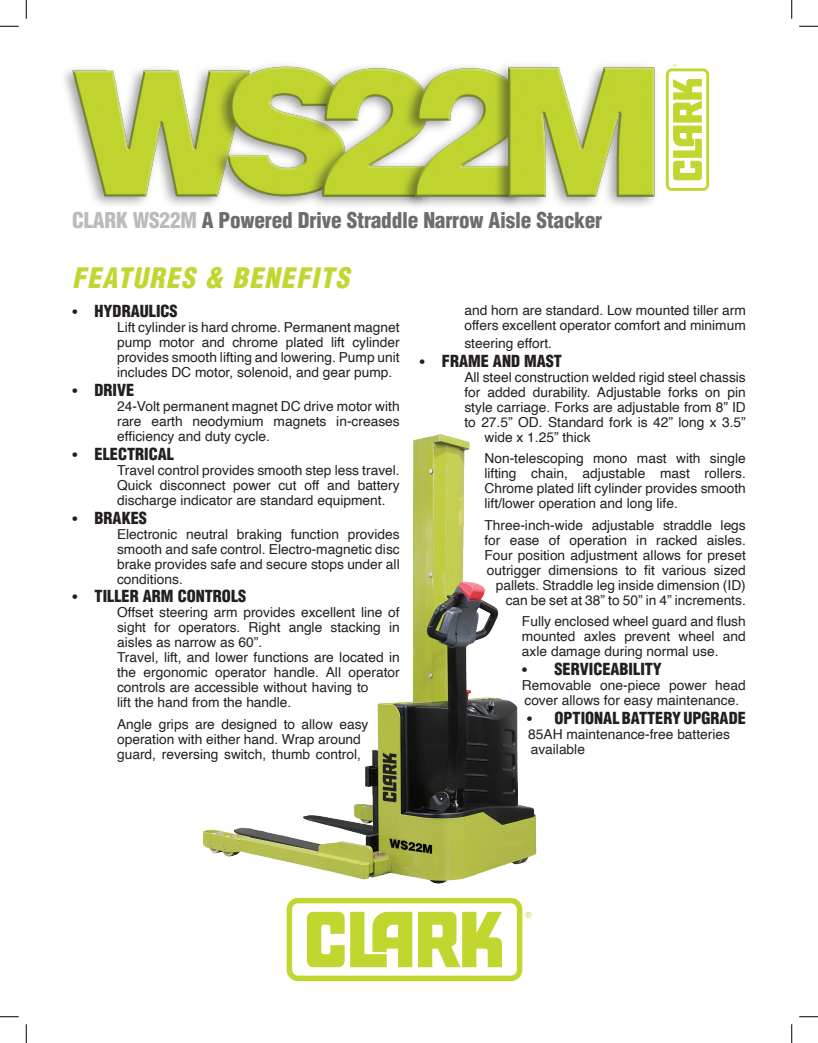
<style>
.page{position:relative;width:818px;height:1043px;background:#fff}
.page>*{position:absolute;margin:0;border:0;box-sizing:border-box;transform-origin:0 0}
.t1{font:italic 900 condensed 27.5px "Helvetica";color:#c1d72f}
.t2{font:900 condensed 21.25px "Helvetica";letter-spacing:-.01em;color:#6c6d70}
.t3{font:900 condensed 16.25px "Helvetica";color:#231f20}
.t4{font:13.75px/15px "Helvetica";color:#231f20;text-align:justify}
.s1{color:#babbbe}
.s2{font-family:"Times";font-weight:400;font-stretch:normal}
</style>
<div class="page">
<svg style="left:286px;top:905px;width:245px;height:76px"></svg>
<img style="left:64px;top:63px;width:646px;height:144px">
<img style="left:203px;top:434px;width:334px;height:471px">
<svg style="left:0;top:25px;width:19px;height:2px"></svg>
<svg style="left:799px;top:25px;width:19px;height:2px"></svg>
<svg style="left:0;top:1016px;width:19px;height:1px"></svg>
<svg style="left:799px;top:1016px;width:19px;height:1px"></svg>
<svg style="left:25px;top:0;width:2px;height:19px"></svg>
<svg style="left:25px;top:1024px;width:2px;height:18px"></svg>
<svg style="left:791px;top:0;width:1px;height:19px"></svg>
<svg style="left:791px;top:1024px;width:1px;height:18px"></svg>
<p class="t2" style="left:72px;top:206px;width:532px"><span class="s1">CLARK WS22M</span> A Powered Drive Straddle Narrow Aisle Stacker</p>
<p class="t1" style="left:72px;top:261px;width:285px">FEATURES &amp; BENEFITS</p>
<p class="t3" style="left:72px;top:301px;width:107px"><span class="s2">•</span> HYDRAULICS</p>
<p class="t4" style="left:117px;top:320px;width:284px">Lift cylinder is hard chrome. Permanent magnet pump motor and chrome plated lift cylinder provides smooth lifting and lowering. Pump unit includes DC motor, solenoid, and gear pump.</p>
<p class="t3" style="left:72px;top:380px;width:64px"><span class="s2">•</span> DRIVE</p>
<p class="t4" style="left:117px;top:399px;width:284px">24-Volt permanent magnet DC drive motor with rare earth neodymium magnets in-creases efficiency and duty cycle.</p>
<p class="t3" style="left:72px;top:443px;width:103px"><span class="s2">•</span> ELECTRICAL</p>
<p class="t4" style="left:117px;top:463px;width:284px">Travel control provides smooth step less travel.<br>Quick disconnect power cut off and battery discharge indicator are standard equipment.</p>
<p class="t3" style="left:72px;top:507px;width:76px"><span class="s2">•</span> BRAKES</p>
<p class="t4" style="left:117px;top:526px;width:284px">Electronic neutral braking function provides smooth and safe control. Electro-magnetic disc brake provides safe and secure stops under all conditions.</p>
<p class="t3" style="left:72px;top:586px;width:176px"><span class="s2">•</span> TILLER ARM CONTROLS</p>
<p class="t4" style="left:117px;top:605px;width:284px">Offset steering arm provides excellent line of sight for operators. Right angle stacking in aisles as narrow as 60”.</p>
<p class="t4" style="left:117px;top:650px;width:284px;text-align:left">Travel, lift, and lower functions are located in the ergonomic operator handle. All operator controls are accessible without having to<br>lift the hand from the handle.</p>
<p class="t4" style="left:117px;top:716px;width:253px;text-align:left">Angle grips are designed to allow easy operation with either hand. Wrap around guard, reversing switch, thumb control,</p>
<p class="t4" style="left:464px;top:303px;width:283px">and horn are standard. Low mounted tiller arm offers excellent operator comfort and minimum</p>
<p class="t4" style="left:464px;top:336px;width:89px">steering effort.</p>
<p class="t3" style="left:419px;top:351px;width:144px"><span class="s2">•</span> FRAME AND MAST</p>
<p class="t4" style="left:464px;top:370px;width:283px">All steel construction welded rigid steel chassis</p>
<p class="t4" style="left:464px;top:385px;width:283px">for added durability. Adjustable forks on pin</p>
<p class="t4" style="left:464px;top:400px;width:283px">style carriage. Forks are adjustable from 8” ID</p>
<p class="t4" style="left:464px;top:415px;width:283px">to 27.5” OD. Standard fork is 42” long x 3.5”</p>
<p class="t4" style="left:484px;top:430px;width:108px">wide x 1.25” thick</p>
<p class="t4" style="left:484px;top:451px;width:263px">Non-telescoping mono mast with single lifting chain, adjustable mast rollers.<br>Chrome plated lift cylinder provides smooth lift/lower operation and long life.</p>
<p class="t4" style="left:484px;top:517px;width:263px;text-align:right">Three-inch-wide adjustable straddle legs for ease of operation in racked aisles.<br>Four position adjustment allows for preset outrigger dimensions to fit various sized pallets. Straddle leg inside dimension (ID) can be set at 38” to 50” in 4” increments.</p>
<p class="t4" style="left:522px;top:614px;width:225px">Fully enclosed wheel guard and flush mounted axles prevent wheel and axle damage during normal use.</p>
<p class="t3" style="left:522px;top:658px;width:141px"><span class="s2">•</span> SERVICEABILITY</p>
<p class="t4" style="left:522px;top:677px;width:225px">Removable one-piece power head cover allows for easy maintenance.</p>
<p class="t3" style="left:527px;top:707px;width:220px"><span class="s2">•</span> OPTIONAL BATTERY UPGRADE</p>
<p class="t4" style="left:528px;top:726px;width:203px">85AH maintenance-free batteries available</p>
</div>
